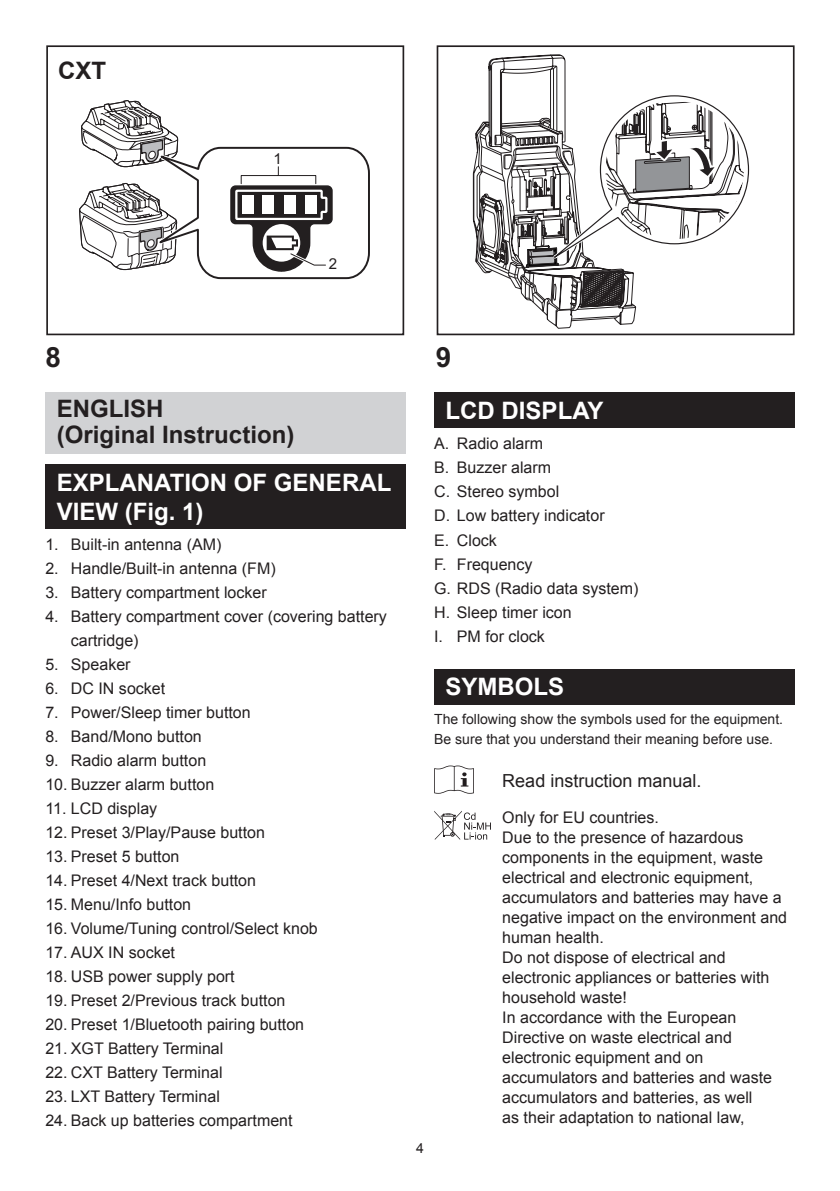
<style>
.page{position:relative;width:840px;height:1191px;background:#fff}
.page>*{position:absolute;margin:0;border:0;box-sizing:border-box;transform-origin:0 0}
.t1{font:700 27.8px "Arial";color:#231f20}
.t2{font:700 24px/28.8px "Arial";color:#fff}
.t3{font:700 24px/26px "Arial";color:#231f20}
.t4{font:18px "Arial";color:#231f20}
.t5{font:16px/20px "Arial";color:#231f20}
.t6{font:15px "Arial";color:#231f20}
.t7{font:14px/20px "Arial";color:#231f20}
</style>
<div class="page">
<svg style="left:46px;top:45px;width:748px;height:291px"></svg>
<svg style="left:79px;top:98px;width:292px;height:182px"></svg>
<svg style="left:479px;top:64px;width:270px;height:256px"></svg>
<div style="left:45px;top:393px;width:360px;height:61px;background:#d1d2d4"></div>
<div style="left:45px;top:464px;width:360px;height:65px;background:#231f20"></div>
<div style="left:434px;top:393px;width:360px;height:35px;background:#231f20"></div>
<div style="left:434px;top:669px;width:360px;height:35px;background:#231f20"></div>
<svg style="left:434px;top:765px;width:39px;height:28px"></svg>
<svg style="left:434px;top:811px;width:56px;height:28px"></svg>
<h2 class="t3" style="left:58px;top:58px;width:49px">CXT</h2>
<p class="t6" style="left:273px;top:149px;width:10px">1</p>
<p class="t6" style="left:328px;top:254px;width:10px">2</p>
<h1 class="t1" style="left:45px;top:339px;width:17px">8</h1>
<h1 class="t1" style="left:435px;top:339px;width:17px">9</h1>
<h2 class="t3" style="left:57px;top:396px;width:239px">ENGLISH<br>(Original Instruction)</h2>
<h2 class="t2" style="left:57px;top:469px;width:336px">EXPLANATION OF GENERAL<br>VIEW (Fig. 1)</h2>
<p class="t5" style="left:45px;top:534px;width:177px">1. Built-in antenna (AM)</p>
<p class="t5" style="left:45px;top:558px;width:232px">2. Handle/Built-in antenna (FM)</p>
<p class="t5" style="left:45px;top:582px;width:223px">3. Battery compartment locker</p>
<p class="t5" style="left:71px;top:604px;width:317px;line-height:24px;text-indent:-26px">4. Battery compartment cover (covering battery cartridge)</p>
<p class="t5" style="left:45px;top:654px;width:87px">5. Speaker</p>
<p class="t5" style="left:45px;top:678px;width:121px">6. DC IN socket</p>
<p class="t5" style="left:45px;top:702px;width:207px">7. Power/Sleep timer button</p>
<p class="t5" style="left:45px;top:726px;width:158px">8. Band/Mono button</p>
<p class="t5" style="left:45px;top:750px;width:162px">9. Radio alarm button</p>
<p class="t5" style="left:45px;top:774px;width:170px">10. Buzzer alarm button</p>
<p class="t5" style="left:45px;top:798px;width:113px">11. LCD display</p>
<p class="t5" style="left:45px;top:822px;width:221px">12. Preset 3/Play/Pause button</p>
<p class="t5" style="left:45px;top:846px;width:136px">13. Preset 5 button</p>
<p class="t5" style="left:45px;top:870px;width:212px">14. Preset 4/Next track button</p>
<p class="t5" style="left:45px;top:894px;width:147px">15. Menu/Info button</p>
<p class="t5" style="left:45px;top:918px;width:274px">16. Volume/Tuning control/Select knob</p>
<p class="t5" style="left:45px;top:942px;width:131px">17. AUX IN socket</p>
<p class="t5" style="left:45px;top:966px;width:191px">18. USB power supply port</p>
<p class="t5" style="left:45px;top:990px;width:241px">19. Preset 2/Previous track button</p>
<p class="t5" style="left:45px;top:1014px;width:260px">20. Preset 1/Bluetooth pairing button</p>
<p class="t5" style="left:45px;top:1038px;width:179px">21. XGT Battery Terminal</p>
<p class="t5" style="left:45px;top:1062px;width:178px">22. CXT Battery Terminal</p>
<p class="t5" style="left:45px;top:1086px;width:176px">23. LXT Battery Terminal</p>
<p class="t5" style="left:45px;top:1110px;width:248px">24. Back up batteries compartment</p>
<p class="t7" style="left:416px;top:1138px;width:9px">4</p>
<h2 class="t2" style="left:445px;top:397px;width:159px">LCD DISPLAY</h2>
<p class="t5" style="left:434px;top:432px;width:206px;line-height:24px">A. Radio alarm<br>B. Buzzer alarm<br>C. Stereo symbol<br>D. Low battery indicator<br>E. Clock<br>F. Frequency<br>G. RDS (Radio data system)<br>H. Sleep timer icon<br>I. PM for clock</p>
<h2 class="t2" style="left:445px;top:673px;width:120px">SYMBOLS</h2>
<p class="t7" style="left:434px;top:709px;width:350px">The following show the symbols used for the equipment.<br>Be sure that you understand their meaning before use.</p>
<p class="t4" style="left:502px;top:769px;width:201px">Read instruction manual.</p>
<p class="t5" style="left:502px;top:807px;width:286px">Only for EU countries.<br>Due to the presence of hazardous components in the equipment, waste electrical and electronic equipment, accumulators and batteries may have a negative impact on the environment and human health.<br>Do not dispose of electrical and electronic appliances or batteries with household waste!<br>In accordance with the European<br>Directive on waste electrical and electronic equipment and on accumulators and batteries and waste accumulators and batteries, as well<br>as their adaptation to national law,</p>
</div>
